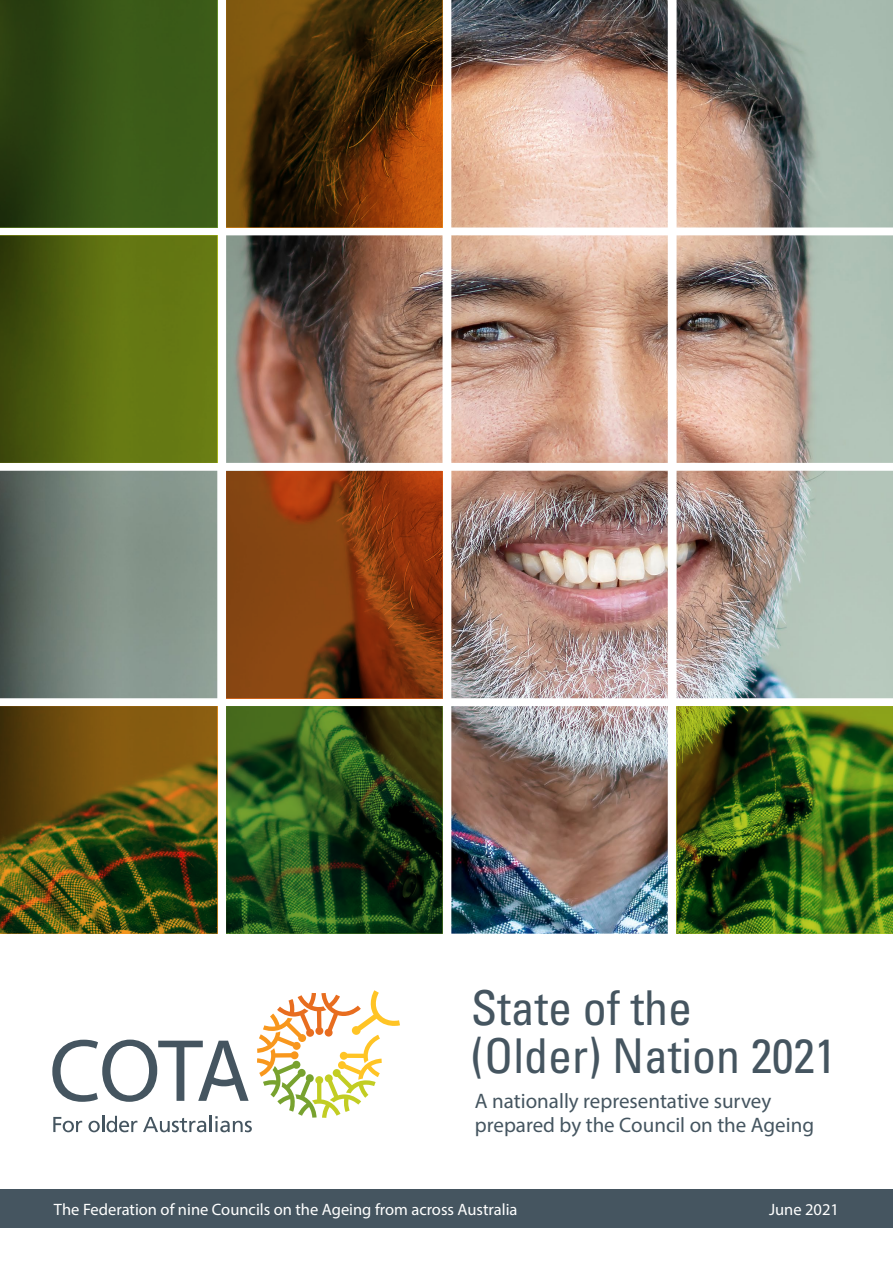
<style>
.page{position:relative;width:893px;height:1263px;background:#fff}
.page>*{position:absolute;margin:0;border:0;box-sizing:border-box;transform-origin:0 0}
.t1{font:48px/48px "Univers LT 57 Cn";color:#455560}
.t2{font:21px/24px "Myriad Pro";color:#455560}
.t3{font:16.5px "Myriad Pro";color:#fff}
</style>
<div class="page">
<img style="left:0;top:0;width:893px;height:934px">
<svg style="left:226px;top:0;width:217px;height:227px;background:#593208"></svg>
<div style="left:0;top:0;width:217px;height:227px;background:linear-gradient(to right,#273c0f,#42661b)"></div>
<svg style="left:0;top:235px;width:217px;height:228px;background:#596a10"></svg>
<svg style="left:226px;top:471px;width:217px;height:227px;background:#873c0f"></svg>
<svg style="left:677px;top:706px;width:216px;height:228px;background:#3a5b12"></svg>
<svg style="left:226px;top:706px;width:217px;height:228px;background:#264817"></svg>
<svg style="left:0;top:706px;width:217px;height:228px;background:#5c4f10"></svg>
<div style="left:0;top:1189px;width:893px;height:38px;background:#455560"></div>
<svg style="left:52px;top:990px;width:348px;height:142px"></svg>
<h1 class="t1" style="left:471px;top:983px;width:367px">State of the<br>(Older) Nation 2021</h1>
<p class="t2" style="left:475px;top:1088px;width:341px">A nationally representative survey prepared by the Council on the Ageing</p>
<p class="t3" style="left:54px;top:1199px;width:465px">The Federation of nine Councils on the Ageing from across Australia</p>
<p class="t3" style="left:769px;top:1199px;width:71px">June 2021</p>
</div>
